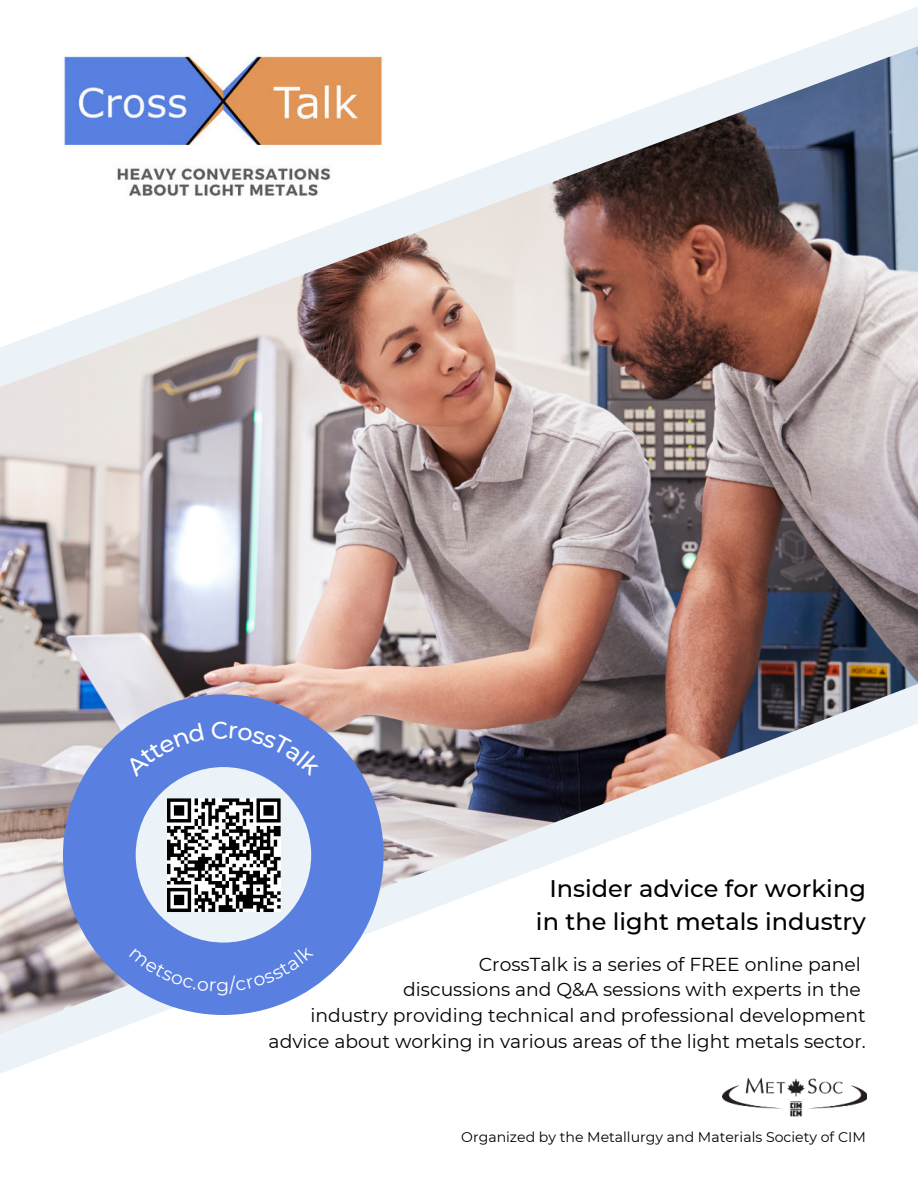
<style>
.page{position:relative;width:918px;height:1188px;background:#fff}
.page>*{position:absolute;margin:0;border:0;box-sizing:border-box;transform-origin:0 0}
.t1{font:500 24px/32.7px "Montserrat";color:#000;text-align:center}
.t2{font:18.75px/25.8px "Montserrat";color:#000;text-align:right}
.t3{font:14.1px "Montserrat";color:#000}
</style>
<div class="page">
<img style="left:0;top:399px;width:918px;height:199px">
<img style="left:0;top:598px;width:918px;height:502px">
<div style="left:63px;top:694px;width:321px;height:321px;background:#5980e0;border-radius:50%"></div>
<img style="left:0;top:7px;width:918px;height:392px">
<div style="left:136px;top:767px;width:175px;height:176px;background:#ecf3f8;border-radius:50%"></div>
<svg style="left:167px;top:798px;width:114px;height:114px;background:#7c7c7c"></svg>
<img style="left:722px;top:1078px;width:144px;height:38px">
<svg style="left:261px;top:949px;width:612px;height:107px"></svg>
<svg style="left:125px;top:722px;width:79px;height:55px"></svg>
<svg style="left:212px;top:721px;width:111px;height:56px"></svg>
<svg style="left:129px;top:949px;width:185px;height:47px"></svg>
<p class="t1" style="left:536px;top:871px;width:331px">Insider advice for working in the light metals industry</p>
<p class="t2" style="left:269px;top:950px;width:599px">CrossTalk is a series of FREE online panel<br>discussions and Q&amp;A sessions with experts in the<br>industry providing technical and professional development advice about working in various areas of the light metals sector.</p>
<p class="t3" style="left:461px;top:1127px;width:406px">Organized by the Metallurgy and Materials Society of CIM</p>
</div>
